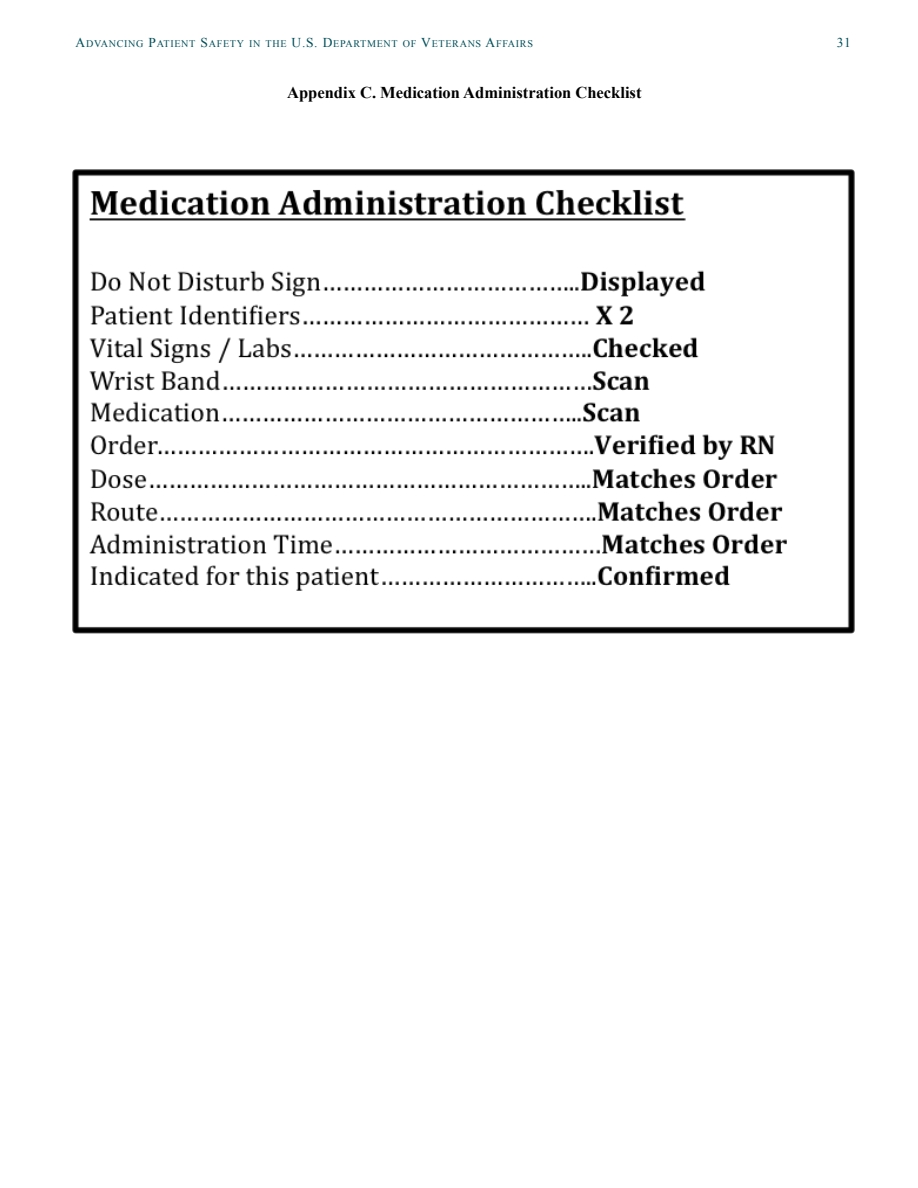
<style>
.page{position:relative;width:918px;height:1188px;background:#fff}
.page>*{position:absolute;margin:0;border:0;box-sizing:border-box;transform-origin:0 0}
.BT_2_-_Times_IB{font:700 16.5px "Times New Roman";color:#000}
.t1{font:13.5px "Times New Roman";color:#004f5a}
.t2{font:10.2px "Times New Roman";letter-spacing:.065em;color:#004f5a}
.s1{font-size:13.5px}
</style>
<div class="page">
<img style="left:72px;top:169px;width:783px;height:464px">
<p class="t2" style="left:76px;top:37px;width:459px"><span class="s1">A</span>DVANCING <span class="s1">P</span>ATIENT <span class="s1">S</span> AFETY IN THE <span class="s1">U.S. D</span>EPARTMENT OF <span class="s1">V</span>ETERANS <span class="s1">A</span>FFAIRS</p>
<h2 class="t1" style="left:837px;top:34px;width:16px">31</h2>
<p class="BT_2_-_Times_IB" style="left:287px;top:81px;width:356px">Appendix C. Medication Administration Checklist</p>
</div>
